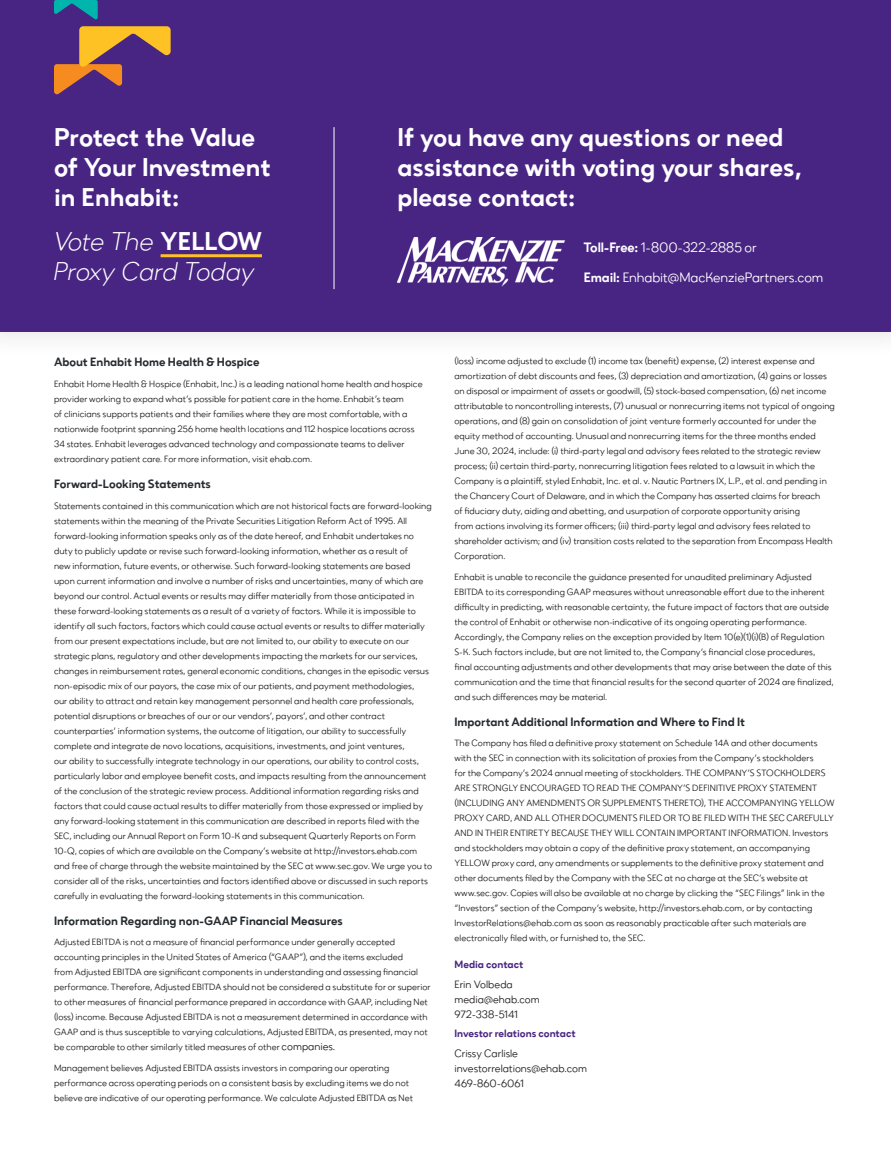
<style>
.page{position:relative;width:891px;height:1161px;background:#fff}
.page>*{position:absolute;margin:0;border:0;box-sizing:border-box;transform-origin:0 0}
.t1{font:25.5px/30px "Zirkel Regular 5";color:#fff}
.t2{font:italic 300 25.5px/30px "Zirkel";color:#fff}
.Body_Text{font:13.5px "Zirkel";letter-spacing:-.01em;color:#fff}
.FLS_Body{font:12px "Zirkel Regular 5";letter-spacing:-.005em;color:#252b2f}
.FLS_Body-2{font:10.5px/15px "Zirkel";color:#231f20}
.FLS_Body-3{font:10.5px "Zirkel Regular 5";letter-spacing:-.005em;color:#482582}
.FLS_Body-4{font:9px/15px "Zirkel";letter-spacing:.005em;color:#231f20}
.s1{font-family:"Zirkel Regular 5";font-weight:400;font-style:normal}
.s2{font-family:"Zirkel Regular 5"}
.s3{font-size:10.5px}
</style>
<div class="page">
<div style="left:0;top:0;width:891px;height:359px;background:#f9f9f9"></div>
<div style="left:0;top:0;width:891px;height:331px;background:#482582"></div>
<img style="left:398px;top:237px;width:167px;height:50px">
<hr style="left:161px;top:254px;width:101px;height:3px;background:#fec224">
<svg style="left:54px;top:0;width:44px;height:20px"></svg>
<svg style="left:54px;top:26px;width:117px;height:69px"></svg>
<hr style="left:334px;top:127px;width:1px;height:162px;background:#fff">
<h2 class="t1" style="left:54px;top:122px;width:218px">Protect the Value of Your Investment in Enhabit:</h2>
<h2 class="t2" style="left:54px;top:226px;width:209px">Vote The <span class="s1">YELLOW<br></span>Proxy Card Today</h2>
<h2 class="t1" style="left:397px;top:122px;width:406px">If you have any questions or need assistance with voting your shares, please contact:</h2>
<p class="Body_Text" style="left:584px;top:239px;width:174px"><span class="s2">Toll-Free:</span> 1-800-322-2885 or</p>
<p class="Body_Text" style="left:584px;top:270px;width:241px"><span class="s2">Email:</span> Enhabit@MacKenziePartners.com</p>
<p class="FLS_Body" style="left:54px;top:355px;width:207px">About Enhabit Home Health &amp; Hospice</p>
<p class="FLS_Body-4" style="left:54px;top:376px;width:370px">Enhabit Home Health &amp; Hospice (Enhabit, Inc.) is a leading national home health and hospice provider working to expand what’s possible for patient care in the home. Enhabit’s team<br>of clinicians supports patients and their families where they are most comfortable, with a nationwide footprint spanning 256 home health locations and 112 hospice locations across 34 states. Enhabit leverages advanced technology and compassionate teams to deliver extraordinary patient care. For more information, visit ehab.com.</p>
<p class="FLS_Body" style="left:54px;top:477px;width:158px">Forward-Looking Statements</p>
<p class="FLS_Body-4" style="left:54px;top:498px;width:380px">Statements contained in this communication which are not historical facts are forward-looking statements within the meaning of the Private Securities Litigation Reform Act of 1995. All forward-looking information speaks only as of the date hereof, and Enhabit undertakes no duty to publicly update or revise such forward-looking information, whether as a result of<br>new information, future events, or otherwise. Such forward-looking statements are based upon current information and involve a number of risks and uncertainties, many of which are beyond our control. Actual events or results may differ materially from those anticipated in these forward-looking statements as a result of a variety of factors. While it is impossible to identify all such factors, factors which could cause actual events or results to differ materially from our present expectations include, but are not limited to, our ability to execute on our strategic plans, regulatory and other developments impacting the markets for our services, changes in reimbursement rates, general economic conditions, changes in the episodic versus non-episodic mix of our payors, the case mix of our patients, and payment methodologies,<br>our ability to attract and retain key management personnel and health care professionals, potential disruptions or breaches of our or our vendors’, payors’, and other contract counterparties’ information systems, the outcome of litigation, our ability to successfully complete and integrate de novo locations, acquisitions, investments, and joint ventures,<br>our ability to successfully integrate technology in our operations, our ability to control costs, particularly labor and employee benefit costs, and impacts resulting from the announcement of the conclusion of the strategic review process. Additional information regarding risks and factors that could cause actual results to differ materially from those expressed or implied by any forward-looking statement in this communication are described in reports filed with the SEC, including our Annual Report on Form 10-K and subsequent Quarterly Reports on Form 10-Q, copies of which are available on the Company’s website at http://investors.ehab.com and free of charge through the website maintained by the SEC at www.sec.gov. We urge you to consider all of the risks, uncertainties and factors identified above or discussed in such reports carefully in evaluating the forward-looking statements in this communication.</p>
<p class="FLS_Body" style="left:54px;top:913px;width:290px">Information Regarding non-GAAP Financial Measures</p>
<p class="FLS_Body-4" style="left:54px;top:935px;width:378px">Adjusted EBITDA is not a measure of financial performance under generally accepted accounting principles in the United States of America (“GAAP”), and the items excluded<br>from Adjusted EBITDA are significant components in understanding and assessing financial performance. Therefore, Adjusted EBITDA should not be considered a substitute for or superior to other measures of financial performance prepared in accordance with GAAP, including Net (loss) income. Because Adjusted EBITDA is not a measurement determined in accordance with GAAP and is thus susceptible to varying calculations, Adjusted EBITDA, as presented, may not be comparable to other similarly titled measures of other <span class="s3">companies.</span></p>
<p class="FLS_Body-4" style="left:54px;top:1060px;width:361px">Management believes Adjusted EBITDA assists investors in comparing our operating performance across operating periods on a consistent basis by excluding items we do not believe are indicative of our operating performance. We calculate Adjusted EBITDA as Net</p>
<p class="FLS_Body-4" style="left:454px;top:353px;width:382px">(loss) income adjusted to exclude (1) income tax (benefit) expense, (2) interest expense and amortization of debt discounts and fees, (3) depreciation and amortization, (4) gains or losses on disposal or impairment of assets or goodwill, (5) stock‑based compensation, (6) net income attributable to noncontrolling interests, (7) unusual or nonrecurring items not typical of ongoing operations, and (8) gain on consolidation of joint venture formerly accounted for under the equity method of accounting. Unusual and nonrecurring items for the three months ended June 30, 2024, include: (i) third-party legal and advisory fees related to the strategic review process; (ii) certain third-party, nonrecurring litigation fees related to a lawsuit in which the Company is a plaintiff, styled Enhabit, Inc. et al. v. Nautic Partners IX, L.P., et al. and pending in the Chancery Court of Delaware, and in which the Company has asserted claims for breach<br>of fiduciary duty, aiding and abetting, and usurpation of corporate opportunity arising<br>from actions involving its former officers; (iii) third-party legal and advisory fees related to shareholder activism; and (iv) transition costs related to the separation from Encompass Health Corporation.</p>
<p class="FLS_Body-4" style="left:454px;top:569px;width:381px">Enhabit is unable to reconcile the guidance presented for unaudited preliminary Adjusted EBITDA to its corresponding GAAP measures without unreasonable effort due to the inherent difficulty in predicting, with reasonable certainty, the future impact of factors that are outside the control of Enhabit or otherwise non-indicative of its ongoing operating performance.<br>Accordingly, the Company relies on the exception provided by Item 10(e)(1)(i)(B) of Regulation S-K. Such factors include, but are not limited to, the Company’s financial close procedures, final accounting adjustments and other developments that may arise between the date of this communication and the time that financial results for the second quarter of 2024 are finalized, and such differences may be material.</p>
<p class="FLS_Body" style="left:454px;top:714px;width:292px">Important Additional Information and Where to Find It</p>
<p class="FLS_Body-4" style="left:454px;top:736px;width:382px">The Company has filed a definitive proxy statement on Schedule 14A and other documents with the SEC in connection with its solicitation of proxies from the Company’s stockholders<br>for the Company’s 2024 annual meeting of stockholders. THE COMPANY’S STOCKHOLDERS ARE STRONGLY ENCOURAGED TO READ THE COMPANY’S DEFINITIVE PROXY STATEMENT (INCLUDING ANY AMENDMENTS OR SUPPLEMENTS THERETO), THE ACCOMPANYING YELLOW PROXY CARD, AND ALL OTHER DOCUMENTS FILED OR TO BE FILED WITH THE SEC CAREFULLY AND IN THEIR ENTIRETY BECAUSE THEY WILL CONTAIN IMPORTANT INFORMATION. Investors and stockholders may obtain a copy of the definitive proxy statement, an accompanying YELLOW proxy card, any amendments or supplements to the definitive proxy statement and other documents filed by the Company with the SEC at no charge at the SEC’s website at www.sec.gov. Copies will also be available at no charge by clicking the “SEC Filings” link in the “Investors” section of the Company’s website, http://investors.ehab.com, or by contacting InvestorRelations@ehab.com as soon as reasonably practicable after such materials are electronically filed with, or furnished to, the SEC.</p>
<p class="FLS_Body-3" style="left:454px;top:958px;width:71px">Media contact</p>
<p class="FLS_Body-2" style="left:454px;top:977px;width:87px">Erin Volbeda media@ehab.com<br>972-338-5141</p>
<p class="FLS_Body-3" style="left:454px;top:1027px;width:123px">Investor relations contact</p>
<p class="FLS_Body-2" style="left:454px;top:1046px;width:134px">Crissy Carlisle investorrelations@ehab.com<br>469-860-6061</p>
</div>
